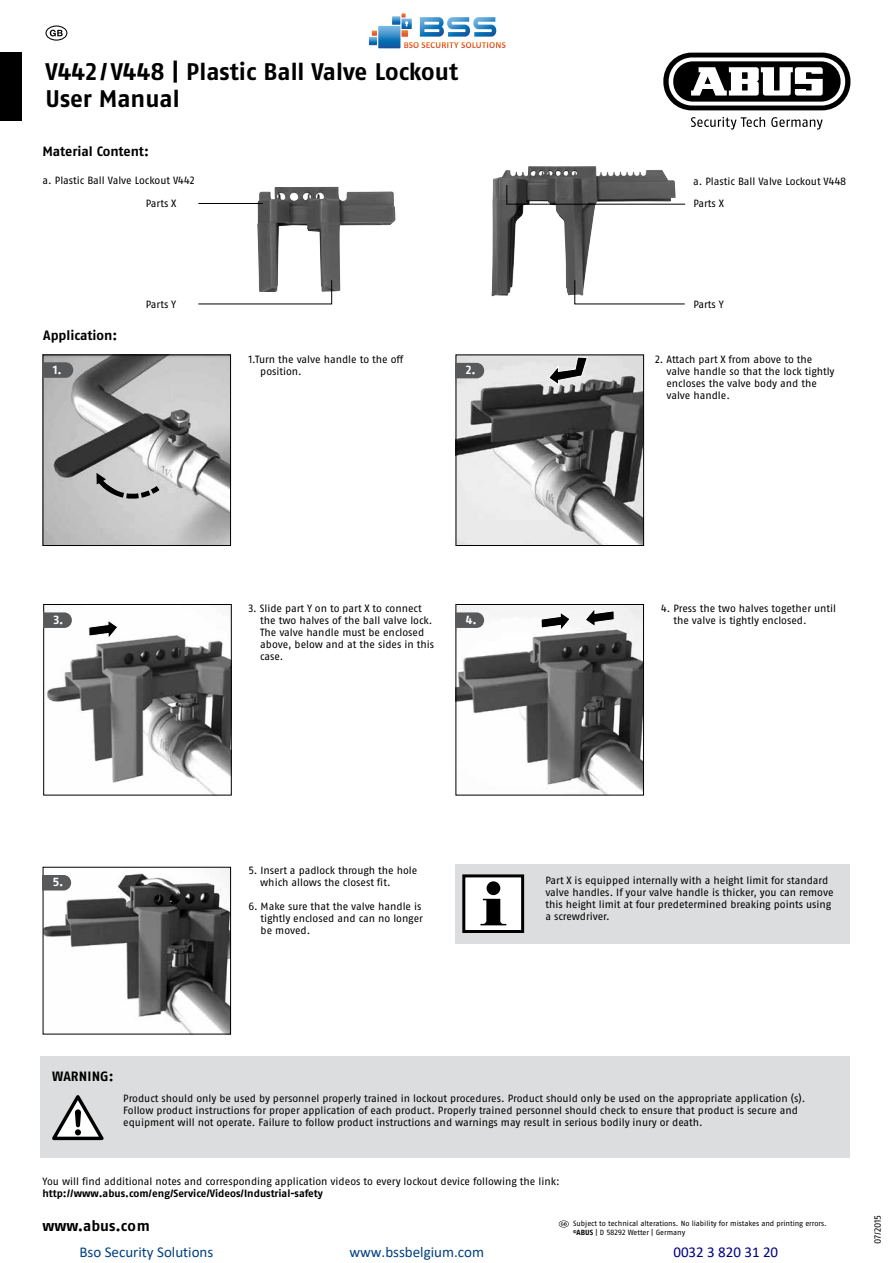
<style>
.page{position:relative;width:893px;height:1263px;background:#fff}
.page>*{position:absolute;margin:0;border:0;box-sizing:border-box;transform-origin:0 0}
.t1{font:700 24px/27px "ABUS Fago Pro";color:#000}
.t2{font:15px "Calibri";color:#004080}
.t3{font:700 15px "ABUS Fago Pro";color:#000}
.t4{font:15px "Calibri";color:#000080}
.t5{font:700 13.5px "ABUS Fago Pro";color:#000}
.t6{font:700 11.85px "ABUS Fago Pro";color:#fff}
.t7{font:10.5px/12px "ABUS Fago Pro";color:#000}
.t8{font:700 10.5px "ABUS Fago Pro";color:#000}
.t9{font:9px "ABUS Fago Pro";color:#000}
.t10{font:7.5px/9px "ABUS Fago Pro";letter-spacing:-.005em;color:#000}
.s1{font-weight:700}
</style>
<div class="page">
<div style="left:0;top:53px;width:21px;height:68px;background:#000"></div>
<svg style="left:663px;top:53px;width:187px;height:57px"></svg>
<svg style="left:691px;top:117px;width:74px;height:13px"></svg>
<svg style="left:771px;top:117px;width:52px;height:13px"></svg>
<svg style="left:45px;top:26px;width:22px;height:15px"></svg>
<svg style="left:559px;top:1220px;width:10px;height:7px"></svg>
<img style="left:458px;top:356px;width:184px;height:188px">
<div style="left:456px;top:354px;width:188px;height:192px;border:1px solid #000"></div>
<img style="left:46px;top:635px;width:184px;height:158px">
<div style="left:43px;top:604px;width:189px;height:191px;border:1px solid #000"></div>
<img style="left:457px;top:606px;width:185px;height:187px">
<div style="left:455px;top:604px;width:189px;height:191px;border:1px solid #000"></div>
<img style="left:45px;top:869px;width:184px;height:163px">
<img style="left:45px;top:356px;width:184px;height:188px">
<div style="left:43px;top:354px;width:188px;height:192px;border:1px solid #000"></div>
<div style="left:40px;top:1057px;width:810px;height:101px;background:#dcddde"></div>
<img style="left:257px;top:187px;width:138px;height:105px">
<img style="left:491px;top:166px;width:104px;height:130px">
<svg style="left:92px;top:472px;width:73px;height:29px"></svg>
<svg style="left:548px;top:356px;width:40px;height:30px"></svg>
<svg style="left:584px;top:606px;width:31px;height:22px"></svg>
<svg style="left:88px;top:621px;width:31px;height:20px"></svg>
<svg style="left:540px;top:611px;width:31px;height:21px"></svg>
<svg style="left:43px;top:362px;width:30px;height:16px"></svg>
<svg style="left:456px;top:363px;width:28px;height:15px"></svg>
<svg style="left:43px;top:612px;width:29px;height:16px"></svg>
<svg style="left:455px;top:612px;width:29px;height:16px"></svg>
<svg style="left:43px;top:875px;width:28px;height:15px"></svg>
<svg style="left:52px;top:1095px;width:52px;height:46px"></svg>
<div style="left:456px;top:864px;width:394px;height:79px;background:#dcddde"></div>
<div style="left:464px;top:876px;width:59px;height:55px;background:#fff"></div>
<div style="left:487px;top:881px;width:13px;height:14px;background:#000;border-radius:50%"></div>
<svg style="left:480px;top:899px;width:26px;height:26px"></svg>
<div style="left:462px;top:874px;width:62px;height:59px;border:3px solid #000"></div>
<hr style="left:198px;top:203px;width:65px;height:1px;background:#000">
<svg style="left:506px;top:184px;width:180px;height:21px"></svg>
<svg style="left:198px;top:279px;width:134px;height:26px"></svg>
<svg style="left:574px;top:279px;width:111px;height:26px"></svg>
<img style="left:368px;top:13px;width:138px;height:36px">
<h1 class="t1" style="left:45px;top:58px;width:414px">V442 /V448 | Plastic Ball Valve Lockout<br>User Manual</h1>
<p class="t5" style="left:43px;top:143px;width:108px">Material Content:</p>
<p class="t7" style="left:43px;top:175px;width:154px">a. Plastic Ball Valve Lockout V442</p>
<p class="t7" style="left:693px;top:175px;width:155px">a. Plastic Ball Valve Lockout V448</p>
<p class="t7" style="left:146px;top:197px;width:32px">Parts X</p>
<p class="t7" style="left:693px;top:197px;width:32px">Parts X</p>
<p class="t5" style="left:43px;top:327px;width:76px">Application:</p>
<p class="t7" style="left:146px;top:298px;width:32px">Parts Y</p>
<p class="t7" style="left:693px;top:298px;width:32px">Parts Y</p>
<p class="t7" style="left:260px;top:353px;width:145px;text-indent:-12px">1.Turn the valve handle to the off position.</p>
<p class="t7" style="left:666px;top:353px;width:170px;text-indent:-11px">2. Attach part X from above to the valve handle so that the lock tightly encloses the valve body and the valve handle.</p>
<p class="t6" style="left:53px;top:362px;width:10px">1.</p>
<p class="t6" style="left:466px;top:363px;width:11px">2.</p>
<p class="t7" style="left:260px;top:603px;width:175px;text-indent:-12px">3. Slide part Y on to part X to connect the two halves of the ball valve lock.<br>The valve handle must be enclosed above, below and at the sides in this case.</p>
<p class="t6" style="left:54px;top:612px;width:11px">3.</p>
<p class="t6" style="left:466px;top:612px;width:12px">4.</p>
<p class="t7" style="left:673px;top:603px;width:164px;text-indent:-12px">4. Press the two halves together until the valve is tightly enclosed.</p>
<p class="t6" style="left:53px;top:875px;width:12px">5.</p>
<p class="t5" style="left:52px;top:1068px;width:63px">WARNING:</p>
<p class="t7" style="left:260px;top:864px;width:159px;text-indent:-12px">5. Insert a padlock through the hole which allows the closest fit.</p>
<p class="t7" style="left:261px;top:900px;width:164px;text-indent:-12px">6. Make sure that the valve handle is tightly enclosed and can no longer be moved.</p>
<p class="t7" style="left:545px;top:874px;width:290px">Part X is equipped internally with a height limit for standard valve handles. If your valve handle is thicker, you can remove this height limit at four predetermined breaking points using a screwdriver.</p>
<p class="t7" style="left:123px;top:1092px;width:684px">Product should only be used by personnel properly trained in lockout procedures. Product should only be used on the appropriate application (s).<br>Follow product instructions for proper application of each product. Properly trained personnel should check to ensure that product is secure and equipment will not operate. Failure to follow product instructions and warnings may result in serious bodily inury or death.</p>
<p class="t7" style="left:43px;top:1175px;width:519px">You will find additional notes and corresponding application videos to every lockout device following the link:</p>
<p class="t8" style="left:43px;top:1187px;width:282px">http://www.abus.com/eng/Service/Videos/Industrial-safety</p>
<h2 class="t3" style="left:42px;top:1217px;width:109px">www.abus.com</h2>
<p class="t9" style="left:872px;top:1243px;width:30px;rotate:-89deg">07/2015</p>
<p class="t10" style="left:573px;top:1219px;width:255px">Subject to technical alterations. No liability for mistakes and printing errors. <sup>©</sup><span class="s1">ABUS</span> | D 58292 Wetter | Germany</p>
<h2 class="t2" style="left:79px;top:1241px;width:135px">Bso Security Solutions</h2>
<h2 class="t2" style="left:349px;top:1241px;width:136px">www.bssbelgium.com</h2>
<h2 class="t4" style="left:673px;top:1241px;width:106px">0032 3 820 31 20</h2>
</div>
